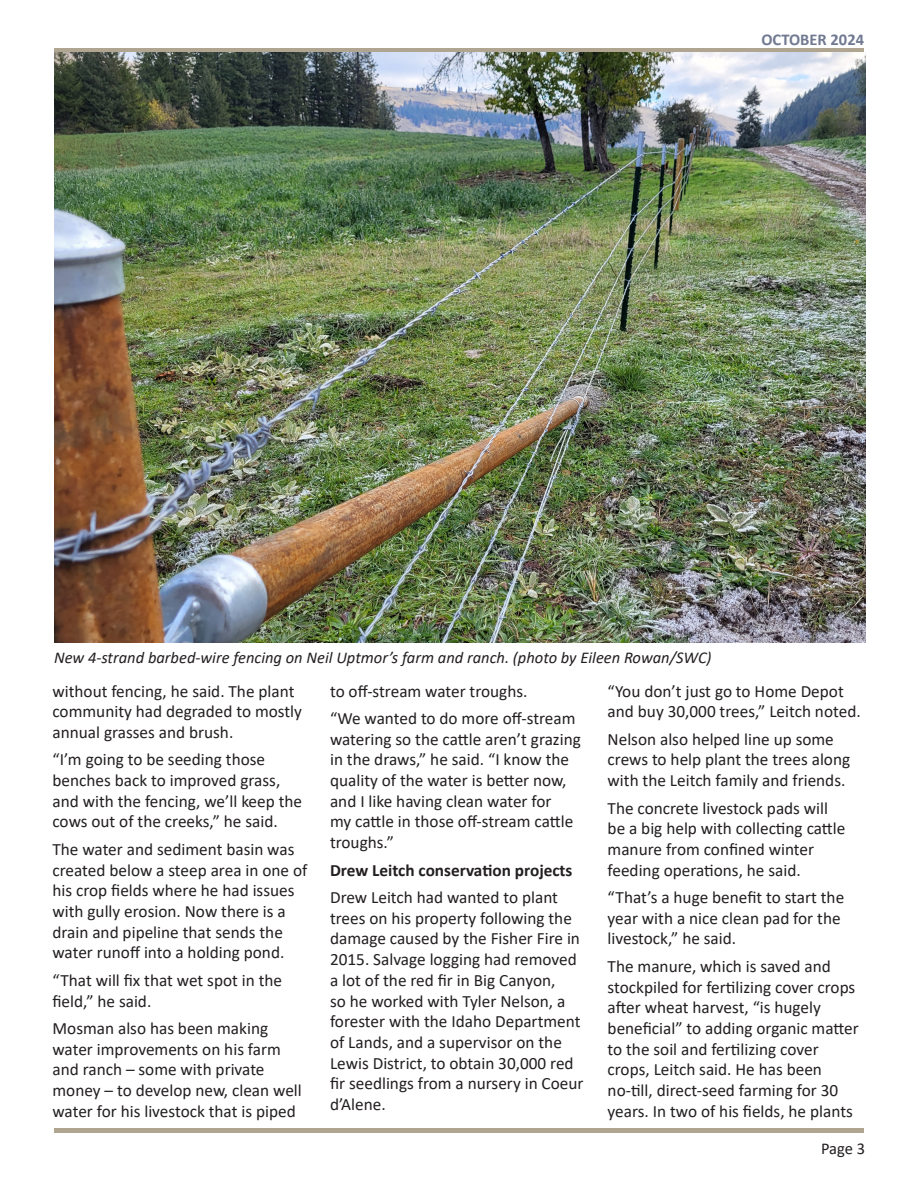
<style>
.page{position:relative;width:918px;height:1188px;background:#fff}
.page>*{position:absolute;margin:0;border:0;box-sizing:border-box;transform-origin:0 0}
.t1{font:17.25px/20.7px "Calibri";color:#231f20}
.t2{font:700 17.25px "Calibri";color:#231f20}
.t3{font:italic 16.5px "Calibri";color:#231f20}
.Bullets_1{font:700 16.5px "Calibri";color:#707991}
.Bullets_1-2{font:16.5px "Calibri";color:#231f20}
</style>
<div class="page">
<div style="left:54px;top:48px;width:810px;height:5px;background:#b0a590"></div>
<div style="left:54px;top:1128px;width:810px;height:5px;background:#b0a590"></div>
<img style="left:54px;top:53px;width:811px;height:590px">
<p class="Bullets_1" style="left:761px;top:28px;width:104px">OCTOBER 2024</p>
<p class="t3" style="left:54px;top:646px;width:659px">New 4-strand barbed-wire fencing on Neil Uptmor’s farm and ranch. (photo by Eileen Rowan/SWC)</p>
<p class="t1" style="left:52px;top:680px;width:251px">without fencing, he said. The plant community had degraded to mostly annual grasses and brush.</p>
<p class="t1" style="left:52px;top:749px;width:251px">“I’m going to be seeding those benches back to improved grass, and with the fencing, we’ll keep the cows out of the creeks,” he said.</p>
<p class="t1" style="left:52px;top:838px;width:256px">The water and sediment basin was created below a steep area in one of his crop fields where he had issues with gully erosion. Now there is a drain and pipeline that sends the water runoff into a holding pond.</p>
<p class="t1" style="left:52px;top:969px;width:231px">“That will fix that wet spot in the field,” he said.</p>
<p class="t1" style="left:52px;top:1018px;width:251px">Mosman also has been making water improvements on his farm and ranch – some with private money – to develop new, clean well water for his livestock that is piped</p>
<p class="t1" style="left:330px;top:680px;width:199px">to off-stream water troughs.</p>
<p class="t1" style="left:330px;top:707px;width:252px">“We wanted to do more off-stream watering so the cattle aren’t grazing in the draws,” he said. “I know the quality of the water is better now, and I like having clean water for<br>my cattle in those off-stream cattle troughs.”</p>
<p class="t2" style="left:330px;top:858px;width:244px">Drew Leitch conservation projects</p>
<p class="t1" style="left:330px;top:887px;width:255px">Drew Leitch had wanted to plant trees on his property following the damage caused by the Fisher Fire in<br>2015. Salvage logging had removed a lot of the red fir in Big Canyon,<br>so he worked with Tyler Nelson, a forester with the Idaho Department of Lands, and a supervisor on the<br>Lewis District, to obtain 30,000 red fir seedlings from a nursery in Coeur d’Alene.</p>
<p class="t1" style="left:608px;top:680px;width:255px">“You don’t just go to Home Depot and buy 30,000 trees,” Leitch noted.</p>
<p class="t1" style="left:608px;top:728px;width:244px">Nelson also helped line up some crews to help plant the trees along with the Leitch family and friends.</p>
<p class="t1" style="left:608px;top:797px;width:239px">The concrete livestock pads will be a big help with collecting cattle manure from confined winter feeding operations, he said.</p>
<p class="t1" style="left:608px;top:887px;width:238px">“That’s a huge benefit to start the year with a nice clean pad for the livestock,” he said.</p>
<p class="t1" style="left:608px;top:955px;width:253px">The manure, which is saved and stockpiled for fertilizing cover crops after wheat harvest, “is hugely beneficial” to adding organic matter to the soil and fertilizing cover crops, Leitch said. He has been no-till, direct-seed farming for 30 years. In two of his fields, he plants</p>
<p class="Bullets_1-2" style="left:821px;top:1137px;width:46px">Page 3</p>
</div>
